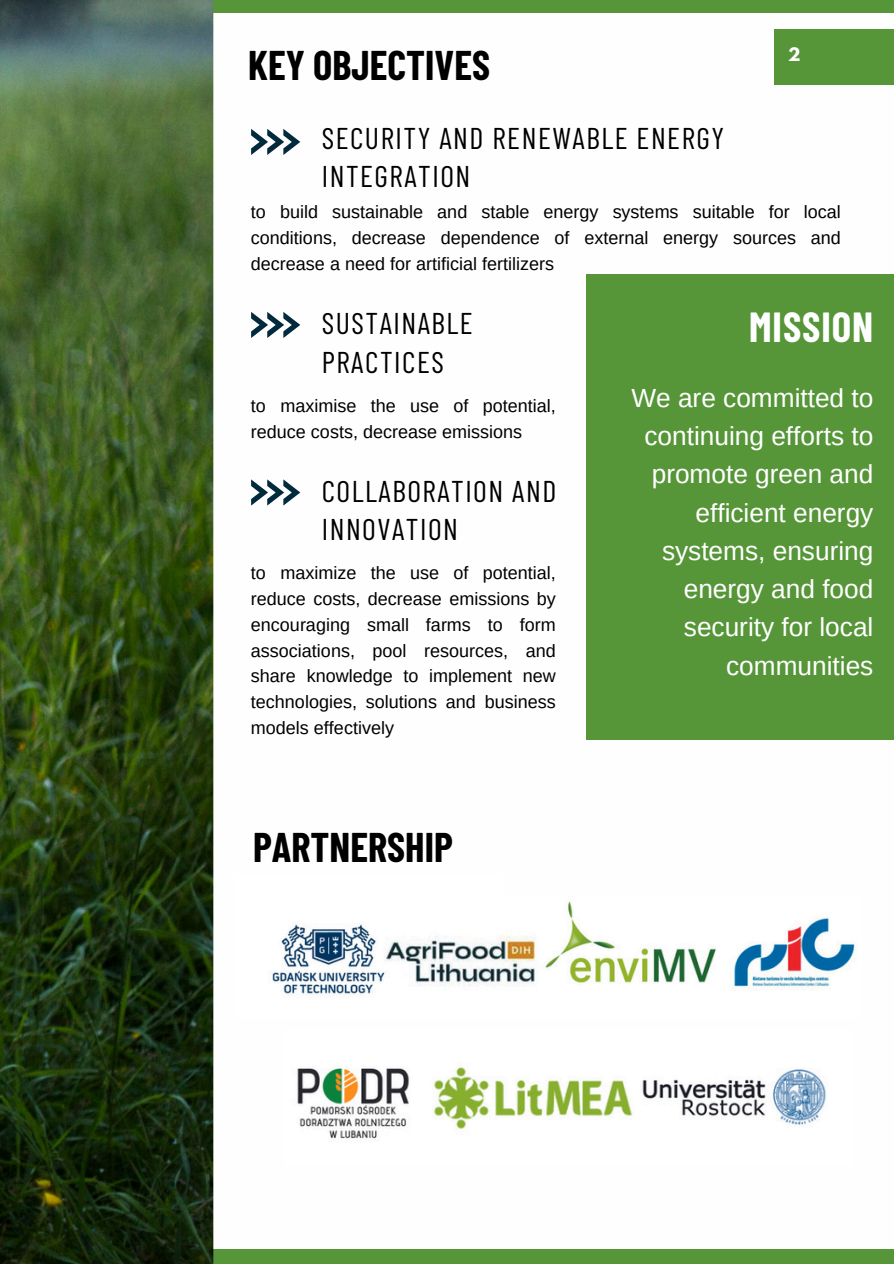
<style>
.page{position:relative;width:894px;height:1264px;background:#fff}
.page>*{position:absolute;margin:0;border:0;box-sizing:border-box;transform-origin:0 0}
.t1{font:700 41.1px "Barlow Condensed";letter-spacing:.025em;color:#fff}
.t2{font:700 40.5px "Barlow Condensed";color:#000}
.t3{font:30px/38.2px "Barlow Condensed";letter-spacing:.05em;color:#000}
.t4{font:26.25px/38.2px "Arimo";color:#fff;text-align:right}
.t5{font:18px/25.8px "Arimo";color:#000;text-align:justify}
.t6{font:700 16.5px "League Spartan";color:#fff}
</style>
<div class="page">
<div style="left:0;top:0;width:893px;height:12px;background:#569639"></div>
<div style="left:0;top:1249px;width:893px;height:14px;background:#569639"></div>
<div style="left:586px;top:274px;width:307px;height:465px;background:#569639"></div>
<svg style="left:251px;top:129px;width:49px;height:26px"></svg>
<svg style="left:251px;top:312px;width:49px;height:26px"></svg>
<div style="left:774px;top:29px;width:119px;height:56px;background:#569639"></div>
<img style="left:0;top:0;width:213px;height:1263px">
<svg style="left:251px;top:479px;width:49px;height:26px"></svg>
<img style="left:297px;top:1067px;width:530px;height:73px">
<img style="left:272px;top:901px;width:584px;height:96px">
<div style="left:234px;top:873px;width:268px;height:43px;background:#fff"></div>
<h3 class="t2" style="left:248px;top:40px;width:243px">KEY OBJECTIVES</h3>
<h1 class="t3" style="left:321px;top:118px;width:404px">SECURITY AND RENEWABLE ENERGY<br>INTEGRATION</h1>
<p class="t6" style="left:787px;top:46px;width:14px">2</p>
<p class="t5" style="left:251px;top:199px;width:591px">to build sustainable and stable energy systems suitable for local conditions, decrease dependence of external energy sources and decrease a need for artificial fertilizers</p>
<h2 class="t3" style="left:321px;top:303px;width:152px">SUSTAINABLE<br>PRACTICES</h2>
<p class="t1" style="left:748px;top:301px;width:126px">MISSION</p>
<p class="t4" style="left:631px;top:378px;width:243px">We are committed to continuing efforts to promote green and efficient energy systems, ensuring energy and food security for local communities</p>
<p class="t5" style="left:251px;top:392px;width:306px">to maximise the use of potential, reduce costs, decrease emissions</p>
<p class="t3" style="left:321px;top:471px;width:236px">COLLABORATION AND<br>INNOVATION</p>
<h2 class="t5" style="left:251px;top:559px;width:306px">to maximize the use of potential, reduce costs, decrease emissions by encouraging small farms to form associations, pool resources, and share knowledge to implement new technologies, solutions and business models effectively</h2>
<p class="t2" style="left:253px;top:821px;width:201px">PARTNERSHIP</p>
</div>
